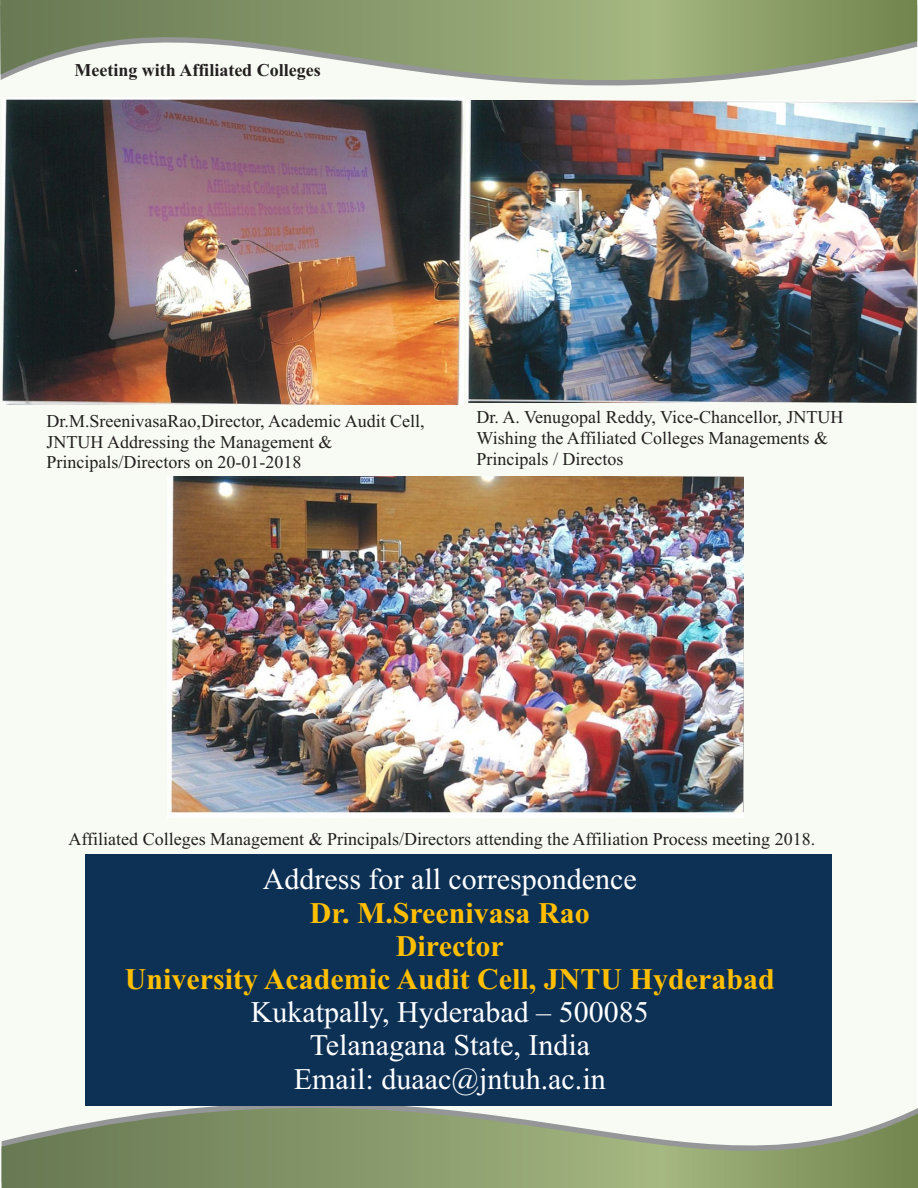
<style>
.page{position:relative;width:918px;height:1188px;background:#fff}
.page>*{position:absolute;margin:0;border:0;box-sizing:border-box;transform-origin:0 0}
.t1{font:30px/33.2px "Times New Roman";color:#fff;text-align:center}
.t2{font:700 30px/33.2px "Times New Roman";color:#ffbf00;text-align:center}
.t3{font:18px/20.7px "Times New Roman";color:#231f20}
.t4{font:700 18px "Times New Roman";color:#231f20}
</style>
<div class="page">
<div style="left:0;top:0;width:917px;height:1188px;background:#f8fbf4"></div>
<svg style="left:0;top:0;width:917px;height:158px"></svg>
<svg style="left:2px;top:1029px;width:916px;height:159px"></svg>
<div style="left:86px;top:854px;width:746px;height:252px;background:#0d3055"></div>
<img style="left:2px;top:98px;width:461px;height:306px">
<img style="left:467px;top:100px;width:450px;height:303px">
<img style="left:168px;top:476px;width:575px;height:341px">
<p class="t4" style="left:74px;top:63px;width:248px">Meeting with Affiliated Colleges</p>
<p class="t3" style="left:47px;top:412px;width:380px">Dr.M.SreenivasaRao,Director, Academic Audit Cell,<br>JNTUH Addressing the Management &amp;<br>Principals/Directors on 20-01-2018</p>
<p class="t3" style="left:477px;top:409px;width:368px">Dr. A. Venugopal Reddy, Vice-Chancellor, JNTUH<br>Wishing the Affiliated Colleges Managements &amp;<br>Principals / Directos</p>
<p class="t3" style="left:69px;top:831px;width:748px">Affiliated Colleges Management &amp; Principals/Directors attending the Affiliation Process meeting 2018.</p>
<h1 class="t1" style="left:263px;top:866px;width:376px">Address for all correspondence</h1>
<h1 class="t2" style="left:125px;top:899px;width:651px">Dr. M.Sreenivasa Rao<br>Director<br>University Academic Audit Cell, JNTU Hyderabad</h1>
<h1 class="t1" style="left:251px;top:999px;width:399px">Kukatpally, Hyderabad – 500085<br>Telanagana State, India<br>Email: duaac@jntuh.ac.in</h1>
</div>
